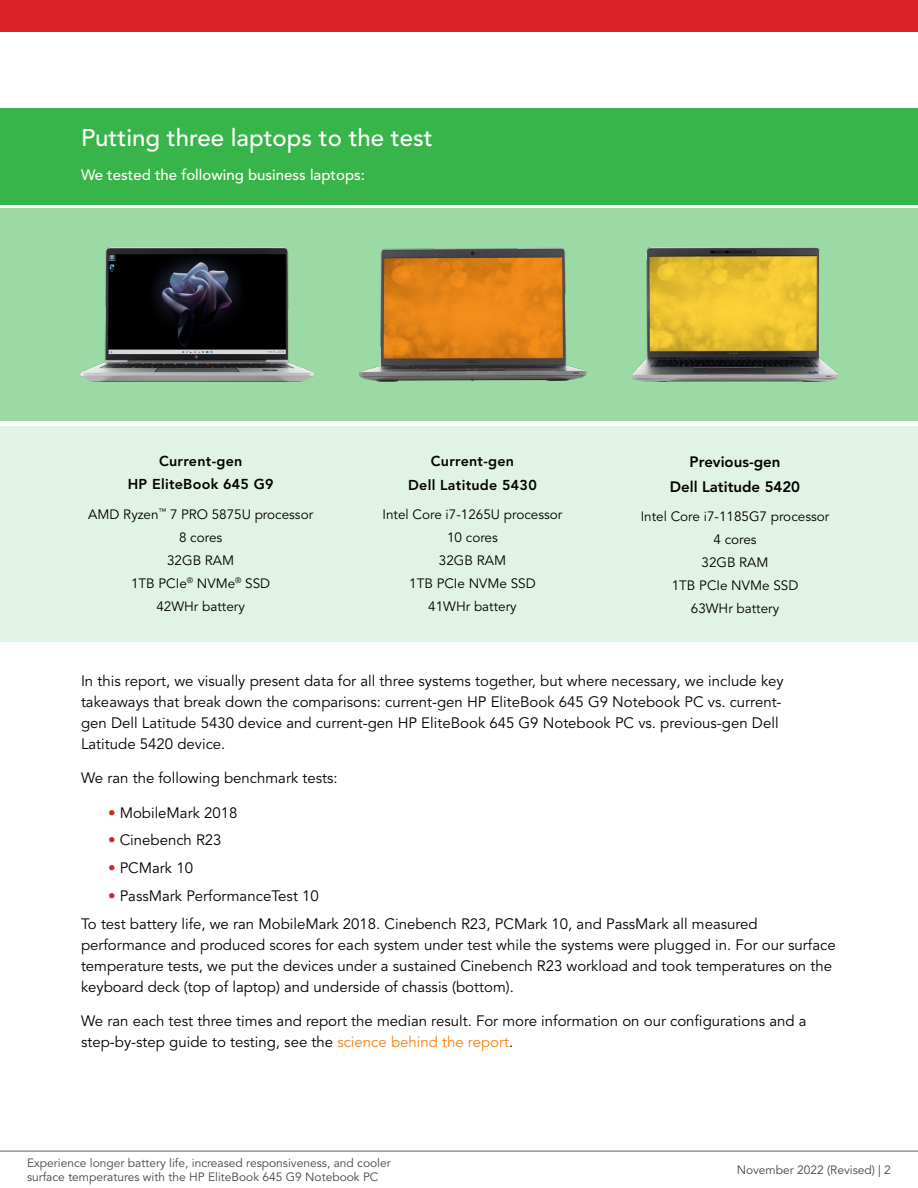
<style>
.page{position:relative;width:918px;height:1188px;background:#fff}
.page>*{position:absolute;margin:0;border:0;box-sizing:border-box;transform-origin:0 0}
.t1{font:500 24px "Avenir LT Pro";color:#fff}
.t2{font:15px/21px "Avenir LT Pro";color:#000}
.t3{font:500 15px "Avenir LT Pro";color:#fff}
.t4{font:800 15px/24.8px "Avenir LT Pro";color:#000;text-align:center}
.t5{font:800 14.25px/23.2px "Avenir LT Pro";letter-spacing:.02em;color:#000;text-align:center}
.t6{font:13.5px/23px "Avenir LT Pro";color:#000;text-align:center}
.t7{font:12px/14.4px "Avenir LT Pro";color:#464547}
.s1{color:#d2232a}
.s2{color:#f7800f}
</style>
<div class="page">
<div style="left:0;top:209px;width:918px;height:212px;background:#9bdaa4"></div>
<div style="left:0;top:426px;width:918px;height:216px;background:#e1f3e4"></div>
<img style="left:80px;top:248px;width:233px;height:134px">
<img style="left:359px;top:248px;width:228px;height:134px">
<img style="left:633px;top:248px;width:205px;height:134px">
<div style="left:0;top:108px;width:918px;height:96px;background:#38b54a"></div>
<hr style="left:0;top:1151px;width:918px;height:1px;background:#616264">
<div style="left:0;top:0;width:918px;height:32px;background:#da2128"></div>
<h1 class="t1" style="left:81px;top:123px;width:353px">Putting three laptops to the test</h1>
<p class="t3" style="left:81px;top:166px;width:286px">We tested the following business laptops:</p>
<p class="t5" style="left:128px;top:449px;width:148px">Current-gen<br>HP EliteBook 645 G9</p>
<p class="t6" style="left:88px;top:503px;width:227px">AMD Ryzen<sup>™</sup> 7 PRO 5875U processor<br>8 cores<br>32GB RAM<br>1TB PCIe<sup>®</sup> NVMe<sup>®</sup> SSD<br>42WHr battery</p>
<p class="t5" style="left:408px;top:450px;width:130px">Current-gen<br>Dell Latitude 5430</p>
<p class="t6" style="left:383px;top:503px;width:181px">Intel Core i7-1265U processor<br>10 cores<br>32GB RAM<br>1TB PCIe NVMe SSD<br>41WHr battery</p>
<p class="t4" style="left:670px;top:449px;width:132px">Previous-gen<br>Dell Latitude 5420</p>
<p class="t6" style="left:641px;top:505px;width:190px">Intel Core i7-1185G7 processor<br>4 cores<br>32GB RAM<br>1TB PCIe NVMe SSD<br>63WHr battery</p>
<p class="t2" style="left:81px;top:670px;width:704px">In this report, we visually present data for all three systems together, but where necessary, we include key takeaways that break down the comparisons: current-gen HP EliteBook 645 G9 Notebook PC vs. current&shy;gen Dell Latitude 5430 device and current-gen HP EliteBook 645 G9 Notebook PC vs. previous-gen Dell Latitude 5420 device.</p>
<p class="t2" style="left:81px;top:768px;width:258px">We ran the following benchmark tests:</p>
<p class="t2" style="left:108px;top:802px;width:131px"><span class="s1">•</span> MobileMark 2018</p>
<p class="t2" style="left:108px;top:830px;width:115px"><span class="s1">•</span> Cinebench R23</p>
<p class="t2" style="left:108px;top:858px;width:87px"><span class="s1">•</span> PCMark 10</p>
<p class="t2" style="left:81px;top:882px;width:678px;line-height:27.8px;text-indent:27px"><span class="s1">•</span> PassMark PerformanceTest 10<br>To test battery life, we ran MobileMark 2018. Cinebench R23, PCMark 10, and PassMark all measured</p>
<p class="t2" style="left:81px;top:934px;width:756px">performance and produced scores for each system under test while the systems were plugged in. For our surface temperature tests, we put the devices under a sustained Cinebench R23 workload and took temperatures on the keyboard deck (top of laptop) and underside of chassis (bottom).</p>
<p class="t2" style="left:81px;top:1011px;width:727px">We ran each test three times and report the median result. For more information on our configurations and a step-by-step guide to testing, see the <span class="s2">science behind the report</span>.</p>
<p class="t7" style="left:27px;top:1156px;width:365px">Experience longer battery life, increased responsiveness, and cooler surface temperatures with the HP EliteBook 645 G9 Notebook PC</p>
<p class="t7" style="left:737px;top:1163px;width:156px">November 2022 (Revised) | 2</p>
</div>
